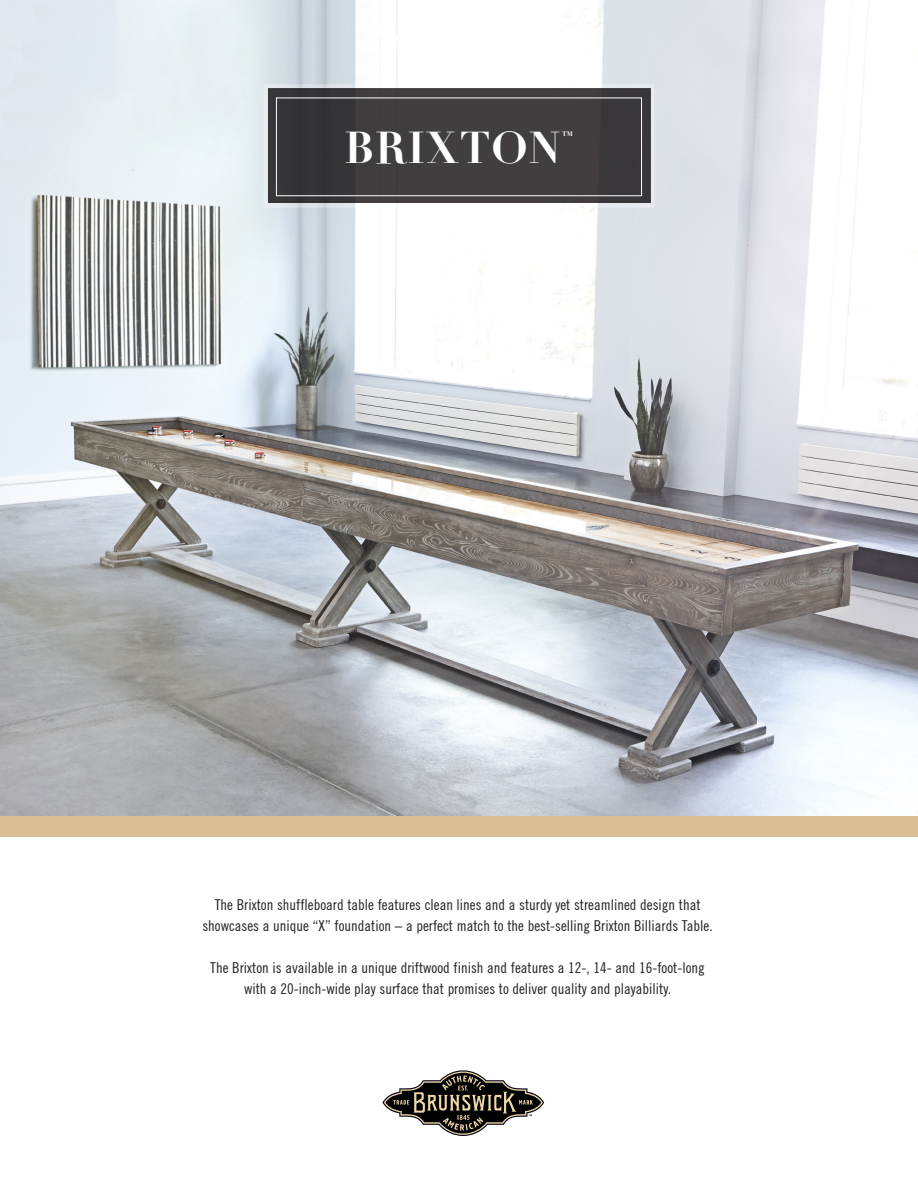
<style>
.page{position:relative;width:918px;height:1188px;background:#fff}
.page>*{position:absolute;margin:0;border:0;box-sizing:border-box;transform-origin:0 0}
.t1{font:700 43.5px "Didot";letter-spacing:.02em;color:#fff}
.Body_Copy{font:condensed 15px "Trade Gothic No.18";color:#231f20}
.t2{font:700 12.15px "Didot";color:#fff}
</style>
<div class="page">
<img style="left:0;top:0;width:918px;height:817px">
<div style="left:0;top:817px;width:918px;height:20px;background:#dabd94"></div>
<svg style="left:382px;top:1070px;width:162px;height:66px"></svg>
<svg style="left:262px;top:83px;width:394px;height:126px;background:#535153"></svg>
<div style="left:276px;top:98px;width:366px;height:98px;border:1px solid #fff"></div>
<p class="t1" style="left:344px;top:121px;width:218px">BRIXTON</p>
<p class="t2" style="left:562px;top:128px;width:13px">™</p>
<p class="Body_Copy" style="left:215px;top:895px;width:487px">The Brixton shuffleboard table features clean lines and a sturdy yet streamlined design that</p>
<p class="Body_Copy" style="left:202px;top:916px;width:512px">showcases a unique “X” foundation – a perfect match to the best-selling Brixton Billiards Table.</p>
<p class="Body_Copy" style="left:210px;top:958px;width:496px">The Brixton is available in a unique driftwood finish and features a 12-, 14- and 16-foot-long</p>
<p class="Body_Copy" style="left:244px;top:979px;width:429px">with a 20-inch-wide play surface that promises to deliver quality and playability.</p>
</div>
